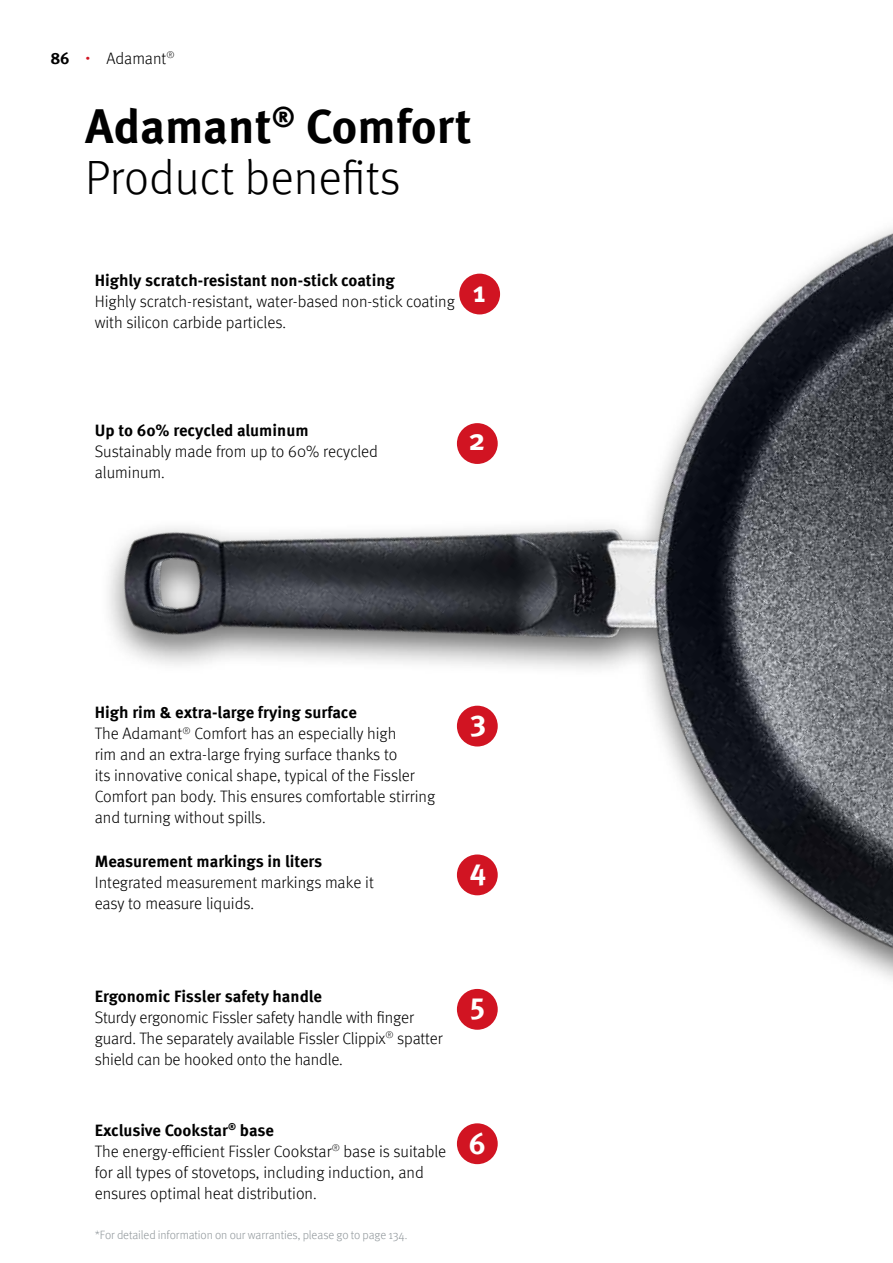
<style>
.page{position:relative;width:893px;height:1263px;background:#fff}
.page>*{position:absolute;margin:0;border:0;box-sizing:border-box;transform-origin:0 0}
.t1{font:300 48px/51px "Meta Pro";color:#000}
.t2{font:700 30px "Meta Pro";color:#fff}
.t3{font:300 16.5px/21px "Meta Pro";letter-spacing:-.005em;color:#000}
.t4{font:700 16.5px "Meta Pro";color:#000}
.t5{font:300 12px "Meta Pro";letter-spacing:-.01em;color:#91989c}
.s1{font-weight:700}
.s2{font-weight:400;font-size:24px;color:#d11422}
</style>
<div class="page">
<img style="left:109px;top:228px;width:784px;height:937px">
<p class="t3" style="left:51px;top:47px;width:125px"><span class="s1">86</span> <span class="s2">⋅</span> Adamant<sup>®</sup></p>
<h1 class="t1" style="left:85px;top:98px;width:388px"><span class="s1">Adamant</span><sup>®</sup> <span class="s1">Comfort<br></span>Product benefits</h1>
<p class="t4" style="left:95px;top:268px;width:302px">Highly scratch-resistant non-stick coating</p>
<p class="t3" style="left:95px;top:290px;width:362px">Highly scratch-resistant, water-based non-stick coating with silicon carbide particles.</p>
<h2 class="t2" style="left:473px;top:268px;width:14px">1</h2>
<p class="t4" style="left:95px;top:417px;width:215px">Up to 60% recycled aluminum</p>
<p class="t3" style="left:95px;top:440px;width:285px">Sustainably made from up to 60% recycled aluminum.</p>
<h2 class="t2" style="left:468px;top:416px;width:18px">2</h2>
<p class="t3" style="left:95px;top:701px;width:342px"><span class="s1">High rim &amp; extra-large frying surface<br></span>The Adamant<sup>®</sup> Comfort has an especially high<br>rim and an extra-large frying surface thanks to<br>its innovative conical shape, typical of the Fissler Comfort pan body. This ensures comfortable stirring and turning without spills.</p>
<p class="t4" style="left:95px;top:848px;width:229px">Measurement markings in liters</p>
<p class="t3" style="left:95px;top:871px;width:280px">Integrated measurement markings make it easy to measure liquids.</p>
<h2 class="t2" style="left:470px;top:697px;width:18px">3</h2>
<h2 class="t2" style="left:470px;top:846px;width:18px">4</h2>
<p class="t4" style="left:95px;top:983px;width:229px">Ergonomic Fissler safety handle</p>
<p class="t3" style="left:95px;top:1005px;width:349px">Sturdy ergonomic Fissler safety handle with finger guard. The separately available Fissler Clippix<sup>®</sup> spatter shield can be hooked onto the handle.</p>
<p class="t3" style="left:95px;top:1119px;width:353px"><span class="s1">Exclusive Cookstar</span><sup>®</sup> <span class="s1">base<br></span>The energy-efficient Fissler Cookstar<sup>®</sup> base is suitable for all types of stovetops, including induction, and ensures optimal heat distribution.</p>
<p class="t5" style="left:95px;top:1226px;width:314px">*For detailed information on our warranties, please go to page 134.</p>
<h2 class="t2" style="left:470px;top:980px;width:17px">5</h2>
<h2 class="t2" style="left:469px;top:1120px;width:19px">6</h2>
</div>
